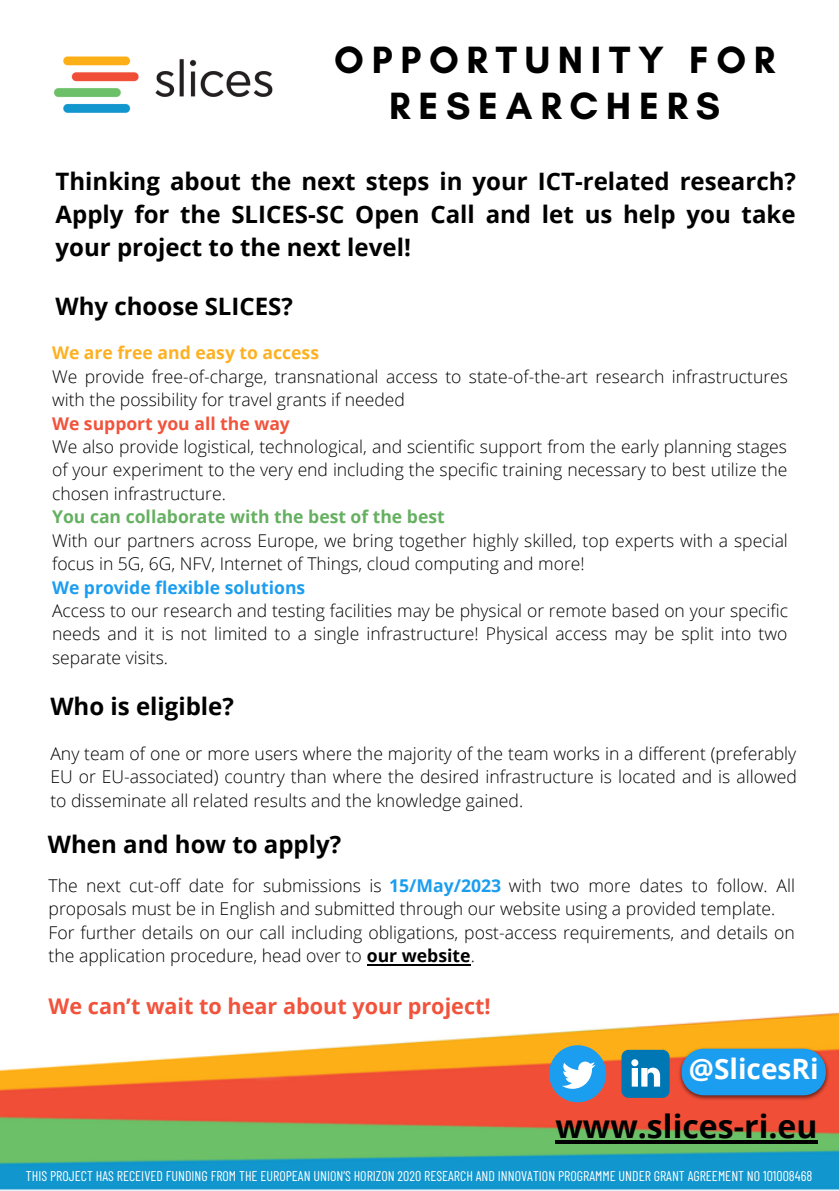
<style>
.page{position:relative;width:839px;height:1191px;background:#fff}
.page>*{position:absolute;margin:0;border:0;box-sizing:border-box;transform-origin:0 0}
.t1{font:700 38.8px/46.2px "Glacial Indifference";letter-spacing:.2em;color:#000;text-align:center}
.t2{font:700 32px "Open Sans";color:#000}
.t3{font:700 28px "Open Sans";color:#fff}
.t4{font:700 24px/33px "Open Sans";color:#000;text-align:justify}
.t5{font:700 21.6px "Open Sans";color:#f1533c}
.t6{font:300 17.6px/23.4px "Open Sans";color:#000}
.t7{font:700 17.6px "Open Sans";color:#65b061}
.t8{font:700 17.6px "Open Sans";color:#1b9df0}
.t9{font:700 17.6px "Open Sans";color:#fdb122}
.t10{font:700 17.6px "Open Sans";color:#f1533c}
.t11{font:14px "Barlow Condensed";color:#fff}
.s1{font-weight:700;color:#1b9df0}
.s2{font-weight:700}
</style>
<div class="page">
<img style="left:0;top:964px;width:838px;height:227px">
<svg style="left:549px;top:1045px;width:57px;height:57px;background:#6fa6c7"></svg>
<svg style="left:621px;top:1050px;width:48px;height:48px;background:#338ebe"></svg>
<img style="left:676px;top:1046px;width:155px;height:57px">
<div style="left:681px;top:1049px;width:144px;height:46px;background:#1b9df0"></div>
<img style="left:53px;top:56px;width:220px;height:57px">
<hr style="left:555px;top:1141px;width:262px;height:3px;background:#000">
<hr style="left:367px;top:964px;width:103px;height:1px;background:#000">
<h1 class="t1" style="left:334px;top:37px;width:442px">OPPORTUNITY FOR<br>RESEARCHERS</h1>
<h3 class="t4" style="left:56px;top:164px;width:741px">Thinking about the next steps in your ICT-related research?<br>Apply for the SLICES-SC Open Call and let us help you take your project to the next level!</h3>
<h3 class="t4" style="left:56px;top:289px;width:239px">Why choose SLICES?</h3>
<p class="t9" style="left:52px;top:341px;width:268px">We are free and easy to access</p>
<p class="t6" style="left:52px;top:364px;width:737px">We provide free-of-charge, transnational access to state-of-the-art research infrastructures with the possibility for travel grants if needed</p>
<p class="t10" style="left:52px;top:411px;width:239px">We support you all the way</p>
<p class="t6" style="left:52px;top:435px;width:736px;text-align:justify">We also provide logistical, technological, and scientific support from the early planning stages of your experiment to the very end including the specific training necessary to best utilize the chosen infrastructure.</p>
<p class="t7" style="left:52px;top:505px;width:394px">You can collaborate with the best of the best</p>
<p class="t6" style="left:52px;top:528px;width:737px">With our partners across Europe, we bring together highly skilled, top experts with a special focus in 5G, 6G, NFV, Internet of Things, cloud computing and more!</p>
<p class="t8" style="left:52px;top:575px;width:255px">We provide flexible solutions</p>
<p class="t6" style="left:52px;top:598px;width:737px;text-align:justify">Access to our research and testing facilities may be physical or remote based on your specific needs and it is not limited to a single infrastructure! Physical access may be split into two separate visits.</p>
<h3 class="t4" style="left:50px;top:689px;width:185px">Who is eligible?</h3>
<p class="t6" style="left:50px;top:741px;width:748px;text-align:justify">Any team of one or more users where the majority of the team works in a different (preferably EU or EU-associated) country than where the desired infrastructure is located and is allowed to disseminate all related results and the knowledge gained.</p>
<h3 class="t4" style="left:48px;top:827px;width:295px">When and how to apply?</h3>
<p class="t6" style="left:49px;top:873px;width:747px">The next cut-off date for submissions is <span class="s1">15/May/2023</span> with two more dates to follow. All proposals must be in English and submitted through our website using a provided template.<br>For further details on our call including obligations, post-access requirements, and details on the application procedure, head over to <span class="s2">our website</span>.</p>
<p class="t5" style="left:49px;top:991px;width:443px">We can’t wait to hear about your project!</p>
<h3 class="t3" style="left:689px;top:1049px;width:131px">@SlicesRi</h3>
<h2 class="t2" style="left:555px;top:1104px;width:263px">www.slices-ri.eu</h2>
<p class="t11" style="left:26px;top:1167px;width:788px">THIS PROJECT HAS RECEIVED FUNDING FROM THE EUROPEAN UNION’S HORIZON 2020 RESEARCH AND INNOVATION PROGRAMME UNDER GRANT AGREEMENT NO 101008468</p>
</div>
